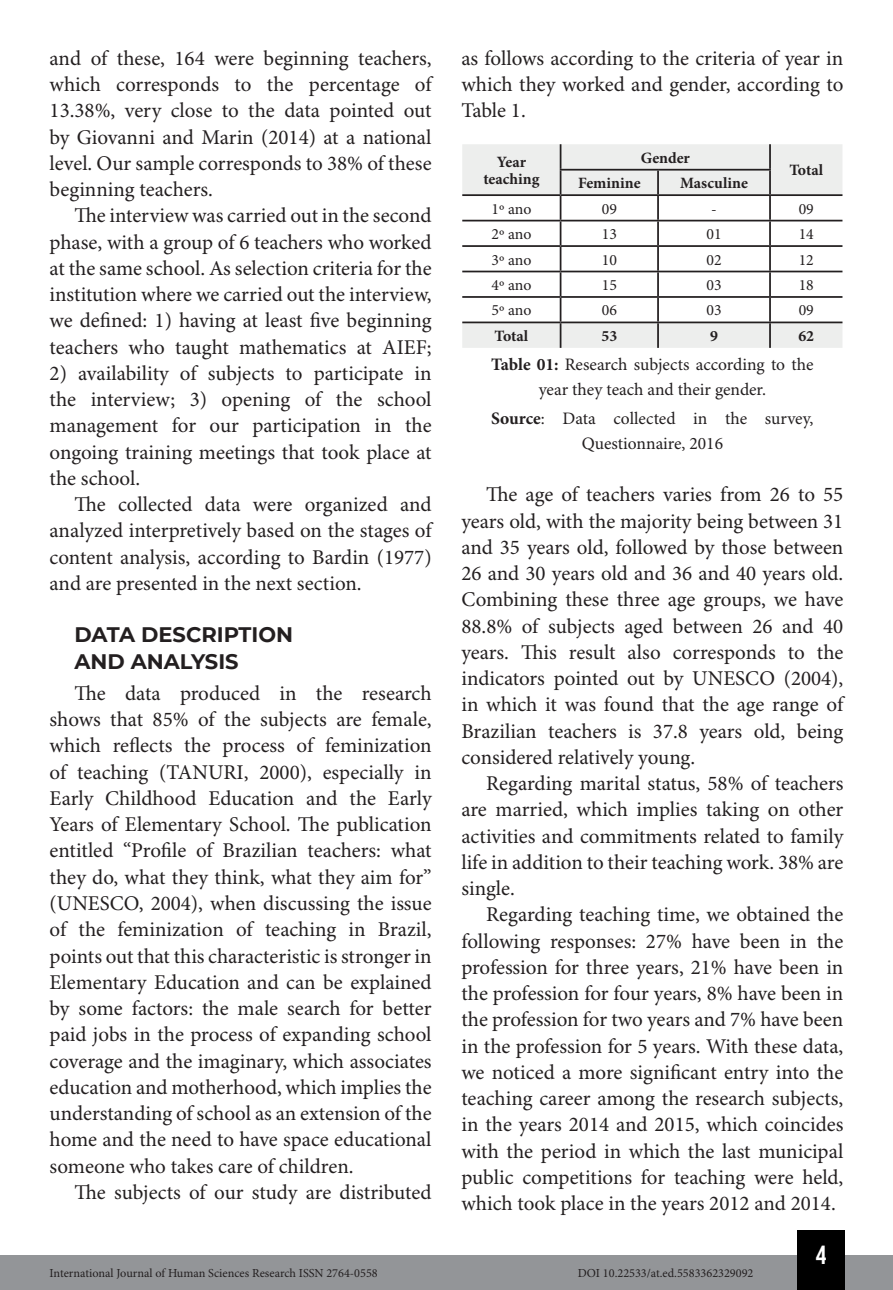
<style>
.page{position:relative;width:893px;height:1290px;background:#fff}
.page>*{position:absolute;margin:0;border:0;box-sizing:border-box;transform-origin:0 0}
.t1{font:26.25px "Bebas Kai";color:#fff}
.t2{font:21px/26.2px "Minion Pro";color:#231f20;text-align:justify}
.t3{font:700 21px/26.2px "Montserrat";color:#231f20}
.t4{font:17.5px/24.5px "Minion Pro";color:#231f20;text-align:center}
.t5{font:15.75px "Minion Pro";color:#231f20}
.t6{font:700 15.75px/17.5px "Minion Pro";color:#231f20;text-align:center}
.t7{font:12.25px "Minion Pro";color:#231f20}
.s1{font-weight:700}
</style>
<div class="page">
<div style="left:0;top:1255px;width:893px;height:35px;background:#939598"></div>
<div style="left:797px;top:1230px;width:48px;height:60px;background:#000"></div>
<svg style="left:462px;top:144px;width:380px;height:204px"></svg>
<hr style="left:769px;top:144px;width:2px;height:25px;background:#231f20">
<hr style="left:560px;top:169px;width:98px;height:2px;background:#231f20">
<hr style="left:658px;top:169px;width:113px;height:2px;background:#231f20">
<hr style="left:657px;top:171px;width:2px;height:23px;background:#231f20">
<hr style="left:769px;top:171px;width:2px;height:23px;background:#231f20">
<hr style="left:462px;top:194px;width:99px;height:2px;background:#231f20">
<hr style="left:561px;top:194px;width:97px;height:2px;background:#231f20">
<hr style="left:658px;top:194px;width:112px;height:2px;background:#231f20">
<hr style="left:657px;top:196px;width:2px;height:24px;background:#231f20">
<hr style="left:770px;top:194px;width:72px;height:2px;background:#231f20">
<hr style="left:769px;top:196px;width:2px;height:24px;background:#231f20">
<hr style="left:462px;top:220px;width:99px;height:1px;background:#231f20">
<hr style="left:561px;top:220px;width:97px;height:1px;background:#231f20">
<hr style="left:658px;top:220px;width:112px;height:1px;background:#231f20">
<hr style="left:657px;top:221px;width:2px;height:24px;background:#231f20">
<hr style="left:770px;top:220px;width:72px;height:1px;background:#231f20">
<hr style="left:769px;top:221px;width:2px;height:24px;background:#231f20">
<hr style="left:462px;top:245px;width:99px;height:2px;background:#231f20">
<hr style="left:561px;top:245px;width:97px;height:2px;background:#231f20">
<hr style="left:658px;top:245px;width:112px;height:2px;background:#231f20">
<hr style="left:657px;top:247px;width:2px;height:24px;background:#231f20">
<hr style="left:770px;top:245px;width:72px;height:2px;background:#231f20">
<hr style="left:769px;top:247px;width:2px;height:24px;background:#231f20">
<hr style="left:462px;top:271px;width:99px;height:1px;background:#231f20">
<hr style="left:561px;top:271px;width:97px;height:1px;background:#231f20">
<hr style="left:658px;top:271px;width:112px;height:1px;background:#231f20">
<hr style="left:657px;top:272px;width:2px;height:24px;background:#231f20">
<hr style="left:770px;top:271px;width:72px;height:1px;background:#231f20">
<hr style="left:769px;top:272px;width:2px;height:24px;background:#231f20">
<hr style="left:462px;top:296px;width:99px;height:2px;background:#231f20">
<hr style="left:561px;top:296px;width:97px;height:2px;background:#231f20">
<hr style="left:658px;top:296px;width:112px;height:2px;background:#231f20">
<hr style="left:657px;top:298px;width:2px;height:23px;background:#231f20">
<hr style="left:770px;top:296px;width:72px;height:2px;background:#231f20">
<hr style="left:769px;top:298px;width:2px;height:23px;background:#231f20">
<hr style="left:462px;top:321px;width:99px;height:2px;background:#231f20">
<hr style="left:561px;top:321px;width:97px;height:2px;background:#231f20">
<svg style="left:560px;top:144px;width:1px;height:204px"></svg>
<hr style="left:658px;top:321px;width:112px;height:2px;background:#231f20">
<hr style="left:657px;top:323px;width:2px;height:25px;background:#231f20">
<hr style="left:770px;top:321px;width:72px;height:2px;background:#231f20">
<hr style="left:769px;top:323px;width:2px;height:25px;background:#231f20">
<p class="t2" style="left:50px;top:46px;width:384px">and of these, 164 were beginning teachers, which corresponds to the percentage of 13.38%, very close to the data pointed out by Giovanni and Marin (2014) at a national level. Our sample corresponds to 38% of these beginning teachers.</p>
<p class="t2" style="left:50px;top:203px;width:384px;text-indent:25px">The interview was carried out in the second phase, with a group of 6 teachers who worked at the same school. As selection criteria for the institution where we carried out the interview, we defined: 1) having at least five beginning teachers who taught mathematics at AIEF;</p>
<p class="t2" style="left:50px;top:361px;width:384px">2) availability of subjects to participate in the interview; 3) opening of the school management for our participation in the ongoing training meetings that took place at the school.</p>
<p class="t2" style="left:50px;top:492px;width:384px;text-indent:25px">The collected data were organized and analyzed interpretively based on the stages of content analysis, according to Bardin (1977) and are presented in the next section.</p>
<p class="t3" style="left:74px;top:621px;width:220px">DATA DESCRIPTION<br>AND ANALYSIS</p>
<p class="t2" style="left:50px;top:681px;width:384px;text-indent:25px">The data produced in the research shows that 85% of the subjects are female, which reflects the process of feminization of teaching (TANURI, 2000), especially in Early Childhood Education and the Early Years of Elementary School. The publication entitled “Profile of Brazilian teachers: what they do, what they think, what they aim for” (UNESCO, 2004), when discussing the issue of the feminization of teaching in Brazil, points out that this characteristic is stronger in Elementary Education and can be explained by some factors: the male search for better paid jobs in the process of expanding school coverage and the imaginary, which associates education and motherhood, which implies the understanding of school as an extension of the home and the need to have space educational someone who takes care of children.</p>
<p class="t2" style="left:74px;top:1180px;width:359px">The subjects of our study are distributed</p>
<p class="t2" style="left:461px;top:46px;width:383px">as follows according to the criteria of year in which they worked and gender, according to Table 1.</p>
<p class="t6" style="left:483px;top:153px;width:57px">Year teaching</p>
<p class="t6" style="left:641px;top:149px;width:51px">Gender</p>
<p class="t6" style="left:789px;top:161px;width:35px">Total</p>
<p class="t6" style="left:578px;top:174px;width:64px">Feminine</p>
<p class="t6" style="left:680px;top:174px;width:69px">Masculine</p>
<p class="t5" style="left:491px;top:199px;width:41px">1º ano</p>
<p class="t5" style="left:602px;top:199px;width:17px">09</p>
<p class="t5" style="left:711px;top:199px;width:7px">-</p>
<p class="t5" style="left:799px;top:199px;width:17px">09</p>
<p class="t5" style="left:491px;top:225px;width:41px">2º ano</p>
<p class="t5" style="left:602px;top:225px;width:17px">13</p>
<p class="t5" style="left:706px;top:225px;width:17px">01</p>
<p class="t5" style="left:799px;top:225px;width:17px">14</p>
<p class="t5" style="left:491px;top:250px;width:41px">3º ano</p>
<p class="t5" style="left:602px;top:250px;width:17px">10</p>
<p class="t5" style="left:706px;top:250px;width:17px">02</p>
<p class="t5" style="left:799px;top:250px;width:17px">12</p>
<p class="t5" style="left:491px;top:275px;width:41px">4º ano</p>
<p class="t5" style="left:602px;top:275px;width:17px">15</p>
<p class="t5" style="left:706px;top:275px;width:17px">03</p>
<p class="t5" style="left:799px;top:275px;width:17px">18</p>
<p class="t5" style="left:491px;top:301px;width:41px">5º ano</p>
<p class="t5" style="left:602px;top:301px;width:17px">06</p>
<p class="t5" style="left:706px;top:301px;width:17px">03</p>
<p class="t5" style="left:799px;top:301px;width:17px">09</p>
<p class="t6" style="left:495px;top:327px;width:35px">Total</p>
<p class="t6" style="left:601px;top:327px;width:17px">53</p>
<p class="t6" style="left:710px;top:327px;width:9px">9</p>
<p class="t6" style="left:798px;top:327px;width:17px">62</p>
<p class="t4" style="left:491px;top:353px;width:324px"><span class="s1">Table 01:</span> Research subjects according to the year they teach and their gender.</p>
<p class="t4" style="left:491px;top:407px;width:324px"><span class="s1">Source</span>: Data collected in the survey,<br>Questionnaire, 2016</p>
<p class="t2" style="left:461px;top:482px;width:384px;text-indent:25px">The age of teachers varies from 26 to 55 years old, with the majority being between 31 and 35 years old, followed by those between 26 and 30 years old and 36 and 40 years old.<br>Combining these three age groups, we have 88.8% of subjects aged between 26 and 40 years. This result also corresponds to the indicators pointed out by UNESCO (2004), in which it was found that the age range of Brazilian teachers is 37.8 years old, being considered relatively young.</p>
<p class="t2" style="left:461px;top:771px;width:384px;text-indent:25px">Regarding marital status, 58% of teachers are married, which implies taking on other activities and commitments related to family life in addition to their teaching work. 38% are single.</p>
<p class="t2" style="left:461px;top:902px;width:384px;text-indent:25px">Regarding teaching time, we obtained the following responses: 27% have been in the profession for three years, 21% have been in the profession for four years, 8% have been in the profession for two years and 7% have been in the profession for 5 years. With these data, we noticed a more significant entry into the teaching career among the research subjects, in the years 2014 and 2015, which coincides with the period in which the last municipal public competitions for teaching were held, which took place in the years 2012 and 2014.</p>
<p class="t1" style="left:816px;top:1241px;width:12px">4</p>
<p class="t7" style="left:50px;top:1266px;width:330px">International Journal of Human Sciences Research ISSN 2764-0558</p>
<p class="t7" style="left:578px;top:1266px;width:177px">DOI 10.22533/at.ed.5583362329092</p>
</div>
